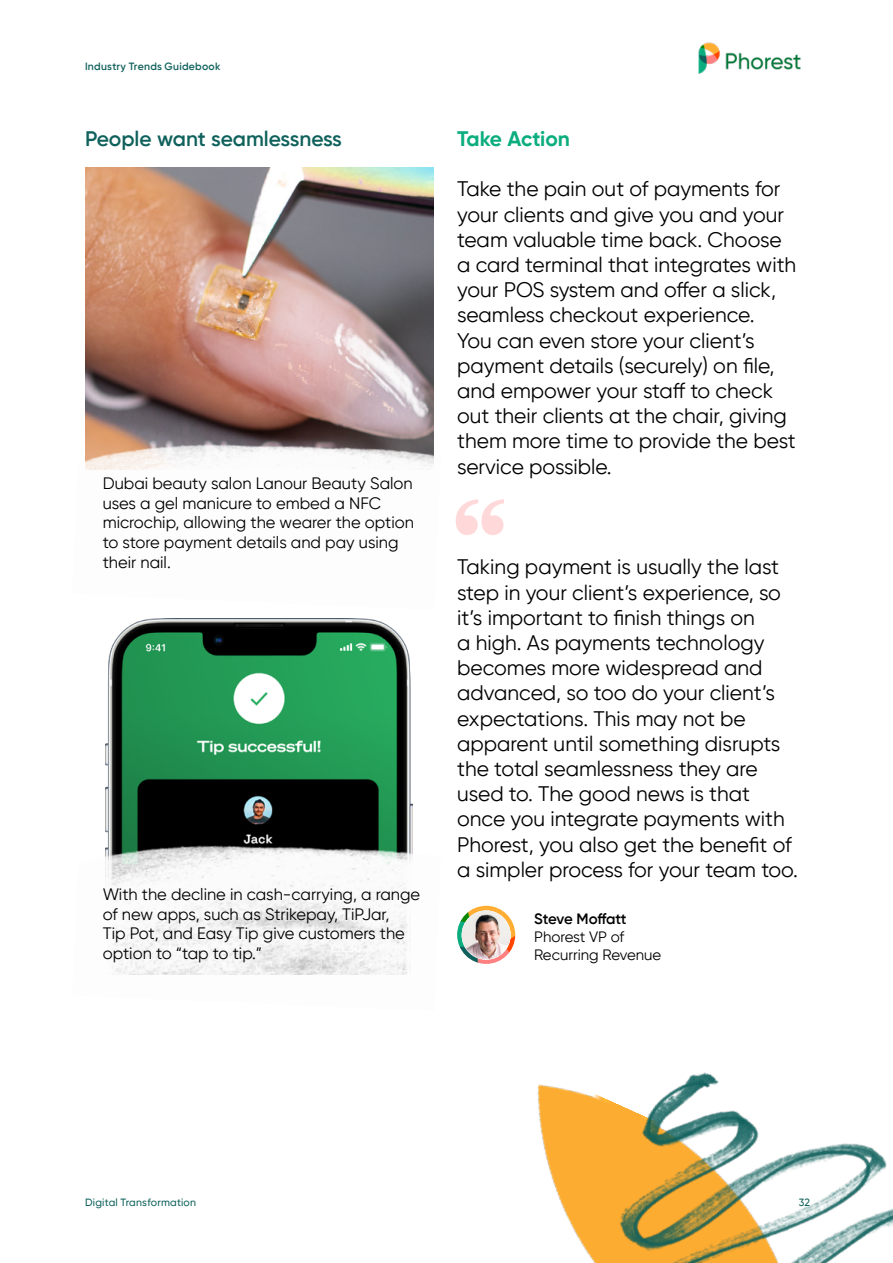
<style>
.page{position:relative;width:893px;height:1263px;background:#fff}
.page>*{position:absolute;margin:0;border:0;box-sizing:border-box;transform-origin:0 0}
.t1{font:150px "Tiempos Headline";color:#ff8080}
.t2{font:21px/25.2px "Gilroy";color:#000}
.t3{font:600 21px "Gilroy";color:#0f615c}
.t4{font:700 21px "Gilroy";letter-spacing:-.005em;color:#0bad7f}
.t5{font:16.5px/19.8px "Gilroy";color:#000}
.t6{font:15px/18px "Gilroy";color:#000}
.t7{font:600 15px "Gilroy";letter-spacing:-.02em;color:#000}
.t8{font:500 10.5px "Gilroy";letter-spacing:.02em;color:#0f615c}
.t9{font:600 10.5px "Gilroy";letter-spacing:.02em;color:#0f615c}
</style>
<div class="page">
<img style="left:698px;top:42px;width:103px;height:32px">
<img style="left:537px;top:1084px;width:61px;height:179px">
<img style="left:457px;top:906px;width:58px;height:58px">
<img style="left:462px;top:910px;width:49px;height:49px;border-radius:24px">
<img style="left:86px;top:168px;width:348px;height:268px">
<img style="left:85px;top:436px;width:349px;height:34px">
<img style="left:106px;top:619px;width:306px;height:218px">
<img style="left:105px;top:837px;width:308px;height:138px">
<img style="left:598px;top:1072px;width:295px;height:191px">
<p class="t9" style="left:85px;top:60px;width:137px">Industry Trends Guidebook</p>
<p class="t3" style="left:85px;top:126px;width:258px">People want seamlessness</p>
<p class="t4" style="left:457px;top:125px;width:114px">Take Action</p>
<p class="t2" style="left:457px;top:176px;width:341px">Take the pain out of payments for your clients and give you and your team valuable time back. Choose a card terminal that integrates with your POS system and offer a slick, seamless checkout experience.<br>You can even store your client’s payment details (securely) on file, and empower your staff to check out their clients at the chair, giving them more time to provide the best service possible.</p>
<p class="t5" style="left:103px;top:473px;width:313px">Dubai beauty salon Lanour Beauty Salon uses a gel manicure to embed a NFC microchip, allowing the wearer the option to store payment details and pay using their nail.</p>
<h1 class="t1" style="left:450px;top:457px;width:60px">“</h1>
<p class="t2" style="left:457px;top:554px;width:342px">Taking payment is usually the last step in your client’s experience, so it’s important to finish things on<br>a high. As payments technology becomes more widespread and advanced, so too do your client’s expectations. This may not be apparent until something disrupts the total seamlessness they are used to. The good news is that once you integrate payments with<br>Phorest, you also get the benefit of a simpler process for your team too.</p>
<p class="t7" style="left:534px;top:909px;width:94px">Steve Moffatt</p>
<p class="t6" style="left:534px;top:927px;width:129px">Phorest VP of<br>Recurring Revenue</p>
<p class="t5" style="left:103px;top:884px;width:319px">With the decline in cash-carrying, a range of new apps, such as Strikepay, TiPJar,<br>Tip Pot, and Easy Tip give customers the option to “tap to tip.”</p>
<p class="t8" style="left:85px;top:1196px;width:113px">Digital Transformation</p>
<p class="t8" style="left:799px;top:1196px;width:13px">32</p>
</div>
